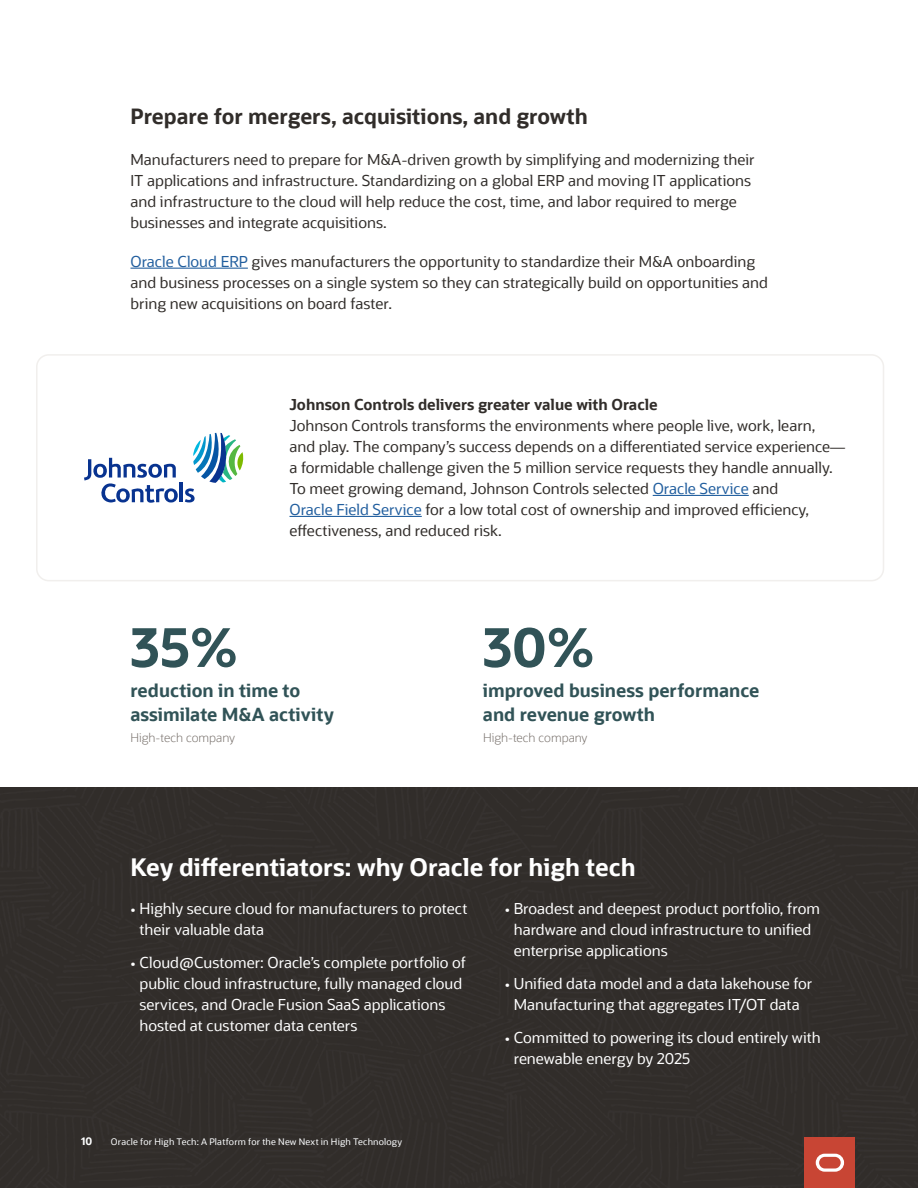
<style>
.page{position:relative;width:918px;height:1188px;background:#fff}
.page>*{position:absolute;margin:0;border:0;box-sizing:border-box;transform-origin:0 0}
.t1{font:700 54px "Oracle Sans";color:#315357}
.t2{font:700 24px "Oracle Sans";color:#fff}
.t3{font:700 21px "Oracle Sans";color:#312d2a}
.t4{font:700 18px "Oracle Sans";color:#315357}
.t5{font:15px/21px "Oracle Sans";color:#312d2a}
.t6{font:15px/21px "Oracle Sans";color:#fff;text-align:center}
.t7{font:300 12px "Oracle Sans";color:#7a736e}
.t8{font:700 10.5px "Oracle Sans";color:#fff}
.t9{font:9px "Oracle Sans";letter-spacing:.02em;color:#fff}
.s1{color:#215e9e}
.s2{font-weight:700}
</style>
<div class="page">
<div style="left:0;top:787px;width:918px;height:401px;background:#312d2a"></div>
<hr style="left:130px;top:268px;width:118px;height:1px;background:#215e9e">
<div style="left:36px;top:354px;width:848px;height:227px;border:2px solid #f1efed;border-radius:12px"></div>
<hr style="left:653px;top:495px;width:96px;height:1px;background:#215e9e">
<hr style="left:290px;top:516px;width:132px;height:1px;background:#215e9e">
<svg style="left:84px;top:433px;width:160px;height:70px"></svg>
<div style="left:805px;top:1137px;width:50px;height:51px;background:#c84534"></div>
<svg style="left:816px;top:1154px;width:28px;height:18px"></svg>
<h3 class="t3" style="left:130px;top:103px;width:459px">Prepare for mergers, acquisitions, and growth</h3>
<p class="t5" style="left:130px;top:149px;width:626px">Manufacturers need to prepare for M&amp;A-driven growth by simplifying and modernizing their<br>IT applications and infrastructure. Standardizing on a global ERP and moving IT applications</p>
<p class="t5" style="left:130px;top:191px;width:608px">and infrastructure to the cloud will help reduce the cost, time, and labor required to merge businesses and integrate acquisitions.</p>
<p class="t5" style="left:130px;top:251px;width:626px"><span class="s1">Oracle Cloud ERP</span> gives manufacturers the opportunity to standardize their M&amp;A onboarding</p>
<p class="t5" style="left:130px;top:272px;width:639px">and business processes on a single system so they can strategically build on opportunities and bring new acquisitions on board faster.</p>
<p class="t5" style="left:289px;top:395px;width:557px"><span class="s2">Johnson Controls delivers greater value with Oracle<br></span>Johnson Controls transforms the environments where people live, work, learn,<br>and play. The company’s success depends on a differentiated service experience— a formidable challenge given the 5 million service requests they handle annually.<br>To meet growing demand, Johnson Controls selected <span class="s1">Oracle Service</span> and<br><span class="s1">Oracle Field Service</span> for a low total cost of ownership and improved efficiency, effectiveness, and reduced risk.</p>
<p class="t1" style="left:130px;top:613px;width:109px">35%</p>
<p class="t1" style="left:483px;top:613px;width:113px">30%</p>
<p class="t4" style="left:130px;top:679px;width:171px">reduction in time to</p>
<p class="t4" style="left:483px;top:679px;width:278px">improved business performance</p>
<p class="t4" style="left:130px;top:703px;width:205px">assimilate M&amp;A activity</p>
<p class="t4" style="left:483px;top:703px;width:174px">and revenue growth</p>
<p class="t7" style="left:130px;top:730px;width:106px">High-tech company</p>
<p class="t7" style="left:483px;top:730px;width:106px">High-tech company</p>
<p class="t2" style="left:130px;top:852px;width:507px">Key differentiators: why Oracle for high tech</p>
<p class="t6" style="left:130px;top:898px;width:338px">• Highly secure cloud for manufacturers to protect</p>
<p class="t6" style="left:505px;top:898px;width:317px">• Broadest and deepest product portfolio, from</p>
<p class="t6" style="left:140px;top:919px;width:126px">their valuable data</p>
<p class="t6" style="left:514px;top:919px;width:299px">hardware and cloud infrastructure to unified</p>
<p class="t6" style="left:514px;top:940px;width:155px">enterprise applications</p>
<p class="t6" style="left:131px;top:952px;width:337px">• Cloud@Customer: Oracle’s complete portfolio of public cloud infrastructure, fully managed cloud</p>
<p class="t6" style="left:505px;top:973px;width:309px">• Unified data model and a data lakehouse for</p>
<p class="t6" style="left:140px;top:994px;width:307px">services, and Oracle Fusion SaaS applications</p>
<p class="t6" style="left:514px;top:994px;width:287px">Manufacturing that aggregates IT/OT data</p>
<p class="t6" style="left:140px;top:1015px;width:219px">hosted at customer data centers</p>
<p class="t6" style="left:514px;top:1027px;width:309px;text-align:left;text-indent:-9px">• Committed to powering its cloud entirely with renewable energy by 2025</p>
<p class="t8" style="left:81px;top:1135px;width:13px">10</p>
<p class="t9" style="left:111px;top:1137px;width:293px">Oracle for High Tech: A Platform for the New Next in High Technology</p>
</div>
